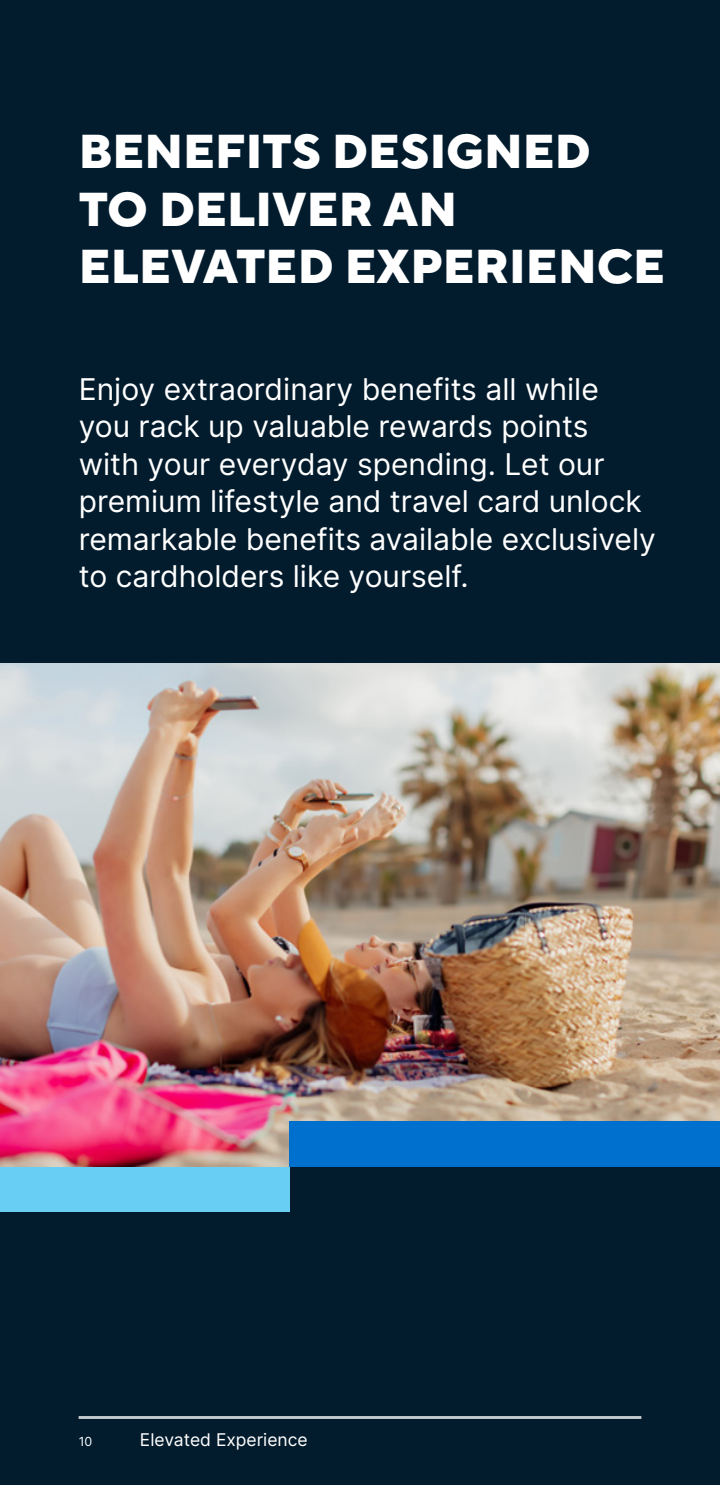
<style>
.page{position:relative;width:720px;height:1485px;background:#031c2d}
.page>*{position:absolute;margin:0;border:0;box-sizing:border-box;transform-origin:0 0}
.t1{font:800 47.5px/57.5px "ATBTT Norms";color:#fff}
.t2{font:30px/37.5px "Inter";color:#fff}
.t3{font:17.5px "Inter";color:#fff}
.t4{font:12.5px "Inter";color:#fff}
</style>
<div class="page">
<hr style="left:79px;top:1416px;width:562px;height:3px;background:#c6cdd1">
<img style="left:0;top:663px;width:720px;height:504px">
<div style="left:0;top:1167px;width:290px;height:45px;background:#68cef3"></div>
<div style="left:290px;top:1122px;width:430px;height:45px;background:#0070ce"></div>
<h1 class="t1" style="left:79px;top:123px;width:588px">BENEFITS DESIGNED<br>TO DELIVER AN<br>ELEVATED EXPERIENCE</h1>
<p class="t2" style="left:79px;top:369px;width:579px">Enjoy extraordinary benefits all while you rack up valuable rewards points with your everyday spending. Let our premium lifestyle and travel card unlock remarkable benefits available exclusively to cardholders like yourself.</p>
<p class="t4" style="left:79px;top:1432px;width:15px">10</p>
<p class="t3" style="left:140px;top:1427px;width:169px">Elevated Experience</p>
</div>
